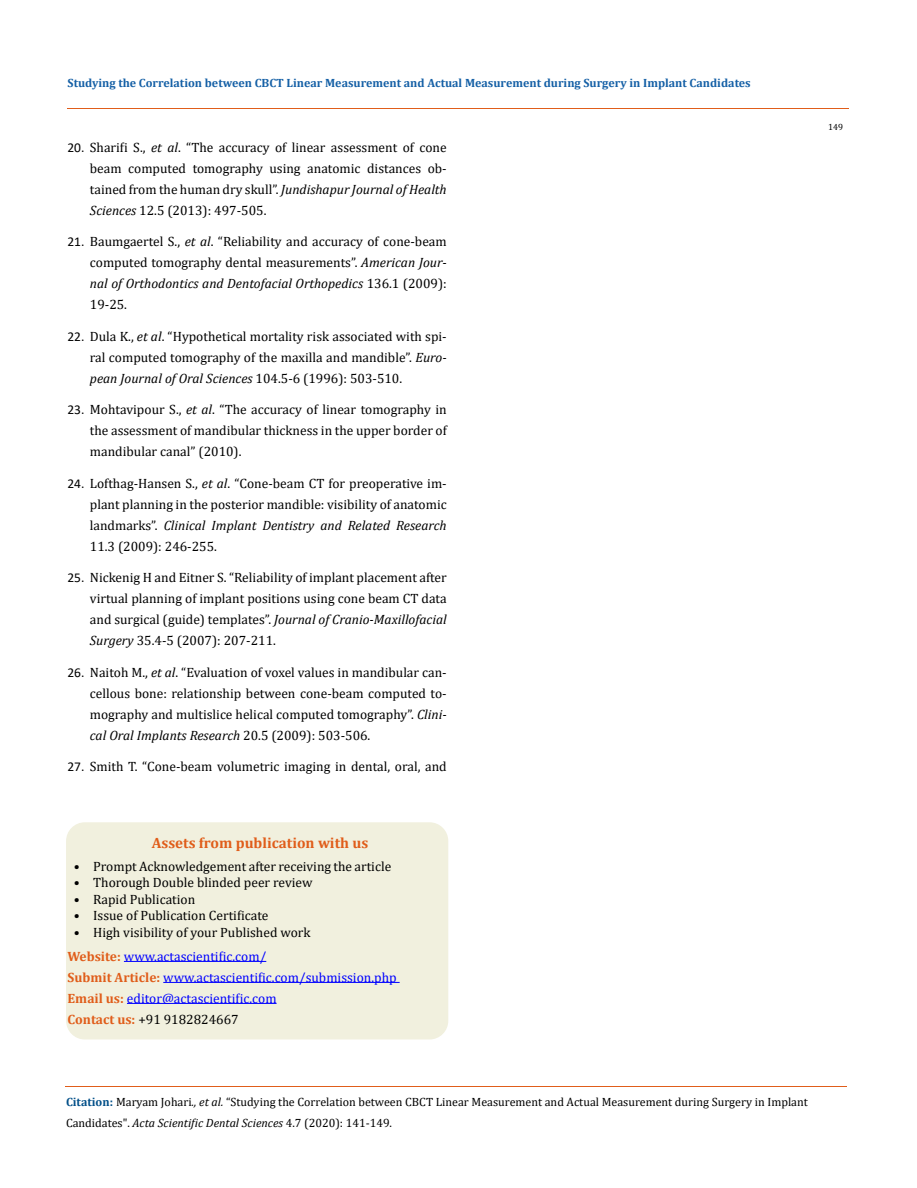
<style>
.page{position:relative;width:917px;height:1188px;background:#fff}
.page>*{position:absolute;margin:0;border:0;box-sizing:border-box;transform-origin:0 0}
.t1{font:700 15px "Cambria";color:#e05d1a}
.t2{font:13.5px/21px "Cambria";color:#000;text-align:justify}
.t3{font:13.5px/21px "Cambria";color:#00f}
.t4{font:12px/21px "Cambria";color:#000}
.t5{font:700 12px "Cambria";color:#1560a6}
.t6{font:9px "Cambria";color:#000}
.s1{font-family:"Calibri"}
.s2{font-style:italic}
.s3{font-weight:700;color:#e05d1a}
.s4{color:#000}
.s5{font-weight:700;color:#035089}
</style>
<div class="page">
<hr style="left:67px;top:109px;width:782px;height:1px;background:#e05d1a">
<div style="left:67px;top:823px;width:380px;height:216px;background:#f1f0de;border-radius:18px"></div>
<div style="left:66px;top:822px;width:382px;height:218px;border:2px solid #f1f0de;border-radius:18px"></div>
<hr style="left:124px;top:961px;width:142px;height:1px;background:#00f">
<hr style="left:163px;top:982px;width:236px;height:1px;background:#00f">
<hr style="left:127px;top:1003px;width:149px;height:1px;background:#00f">
<hr style="left:65px;top:1087px;width:781px;height:1px;background:#e05d1a">
<p class="t5" style="left:68px;top:75px;width:684px">Studying the Correlation between CBCT Linear Measurement and Actual Measurement during Surgery in Implant Candidates</p>
<p class="t2" style="left:90px;top:136px;width:358px;text-indent:-22px"><span class="s1">20.</span> Sharifi S., <span class="s2">et al</span>. “The accuracy of linear assessment of cone beam computed tomography using anatomic distances ob&shy;tained from the human dry skull”. <span class="s2">Jundishapur Journal of Health Sciences</span> 12.5 (2013): 497-505.</p>
<p class="t2" style="left:90px;top:231px;width:358px;text-indent:-23px"><span class="s1">21.</span> Baumgaertel S., <span class="s2">et al</span>. “Reliability and accuracy of cone-beam computed tomography dental measurements”. <span class="s2">American Jour&shy;nal of Orthodontics and Dentofacial Orthopedics</span> 136.1 (2009):<br>19-25.</p>
<p class="t2" style="left:90px;top:325px;width:358px;text-indent:-23px"><span class="s1">22.</span> Dula K., <span class="s2">et al</span>. “Hypothetical mortality risk associated with spi&shy;ral computed tomography of the maxilla and mandible”. <span class="s2">Euro&shy;pean Journal of Oral Sciences</span> 104.5-6 (1996): 503-510.</p>
<p class="t2" style="left:90px;top:399px;width:358px;text-indent:-23px"><span class="s1">23.</span> Mohtavipour S., <span class="s2">et al</span>. “The accuracy of linear tomography in the assessment of mandibular thickness in the upper border of mandibular canal” (2010).</p>
<p class="t2" style="left:90px;top:472px;width:358px;text-indent:-22px"><span class="s1">24.</span> Lofthag-Hansen S., <span class="s2">et al</span>. “Cone-beam CT for preoperative im&shy;plant planning in the posterior mandible: visibility of anatomic landmarks”. <span class="s2">Clinical Implant Dentistry and Related Research </span>11.3 (2009): 246-255.</p>
<p class="t2" style="left:90px;top:567px;width:358px;text-indent:-23px"><span class="s1">25.</span> Nickenig H and Eitner S. “Reliability of implant placement after virtual planning of implant positions using cone beam CT data and surgical (guide) templates”. <span class="s2">Journal of Cranio-Maxillofacial Surgery</span> 35.4-5 (2007): 207-211.</p>
<p class="t2" style="left:90px;top:661px;width:358px;text-indent:-23px"><span class="s1">26.</span> Naitoh M., <span class="s2">et al</span>. “Evaluation of voxel values in mandibular can&shy;cellous bone: relationship between cone-beam computed to&shy;mography and multislice helical computed tomography”. <span class="s2">Clini&shy;cal Oral Implants Research</span> 20.5 (2009): 503-506.</p>
<p class="t2" style="left:67px;top:756px;width:381px"><span class="s1">27.</span> Smith T. “Cone-beam volumetric imaging in dental, oral, and</p>
<p class="t1" style="left:152px;top:833px;width:218px">Assets from publication with us</p>
<p class="t2" style="left:74px;top:856px;width:319px">• Prompt Acknowledgement after receiving the article</p>
<p class="t2" style="left:74px;top:872px;width:240px">• Thorough Double blinded peer review</p>
<p class="t2" style="left:74px;top:889px;width:123px">• Rapid Publication</p>
<p class="t2" style="left:74px;top:905px;width:196px">• Issue of Publication Certificate</p>
<p class="t2" style="left:74px;top:922px;width:238px">• High visibility of your Published work</p>
<p class="t3" style="left:67px;top:945px;width:330px"><span class="s3">Website:</span> www.actascientific.com/<br><span class="s3">Submit Article:</span> www.actascientific.com/submission.php <span class="s3">Email us:</span> editor@actascientific.com<br><span class="s3">Contact us:</span> <span class="s4">+91 9182824667</span></p>
<p class="t6" style="left:828px;top:122px;width:16px">149</p>
<p class="t4" style="left:66px;top:1091px;width:743px"><span class="s5">Citation:</span> Maryam Johari<span class="s2">., et al.</span> “Studying the Correlation between CBCT Linear Measurement and Actual Measurement during Surgery in Implant<br>Candidates". <span class="s2">Acta Scientific Dental Sciences</span> 4.7 (2020): 141-149.</p>
</div>
